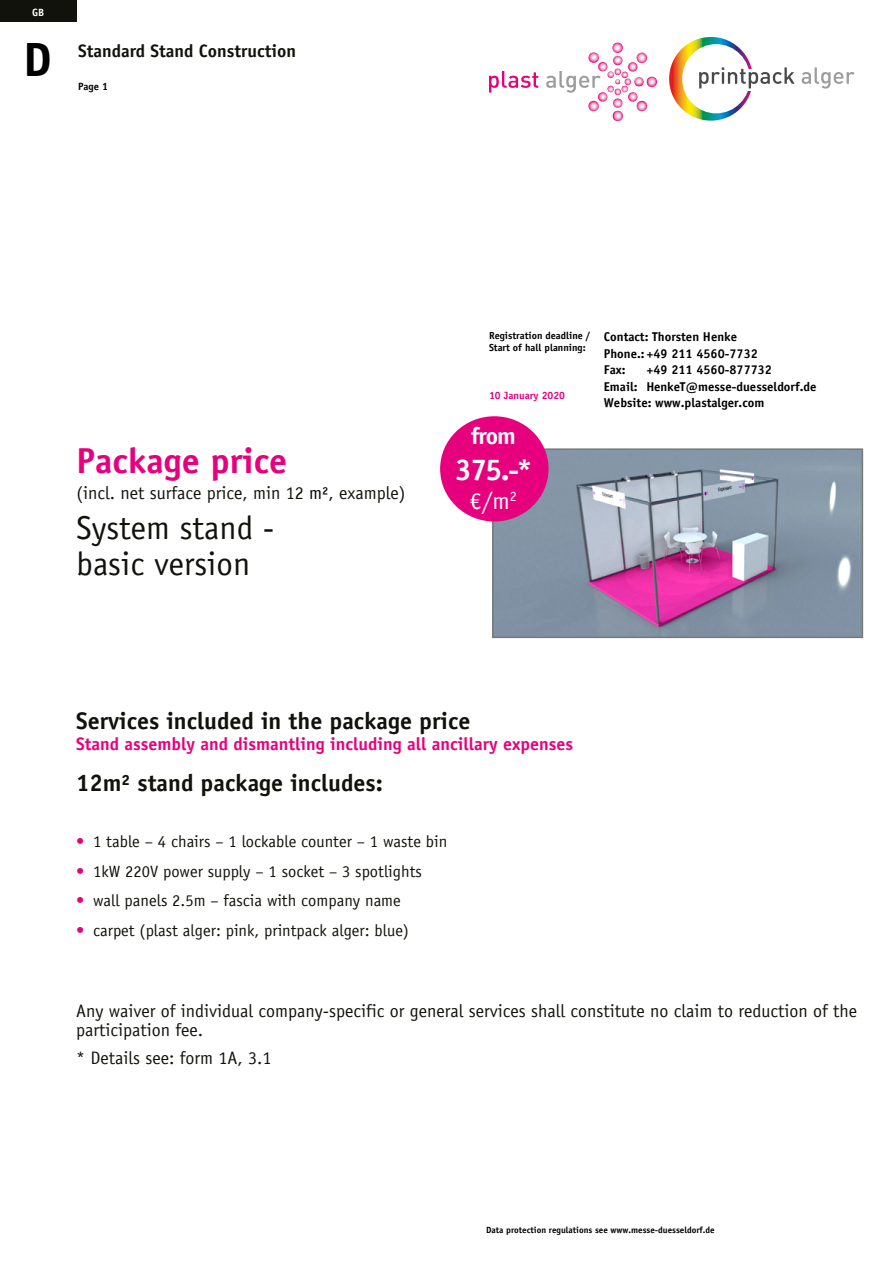
<style>
.page{position:relative;width:893px;height:1263px;background:#fff}
.page>*{position:absolute;margin:0;border:0;box-sizing:border-box;transform-origin:0 0}
.t1{font:700 48px "Officina Sans";color:#000}
.t2{font:700 36px "Officina Sans";color:#e6007e}
.t3{font:33px/36px "Officina Sans";color:#12120c}
.t4{font:700 30px "Officina Sans";color:#fff}
.t5{font:700 24px "Officina Sans";color:#12120c}
.t6{font:700 24px "Officina Sans";color:#fff}
.t7{font:24px "Officina Sans";color:#fff}
.t8{font:18px/19.2px "Officina Sans";color:#12120c}
.t9{font:700 18px "Officina Sans";color:#e6007e}
.t10{font:700 18px "Officina Sans";color:#12120c}
.t11{font:16.5px "Officina Sans";color:#12120c}
.t12{font:700 12.75px/16.5px "Officina Sans";color:#000}
.t13{font:700 10.5px "Officina Sans";color:#e6007e}
.t14{font:700 10.5px "Officina Sans";color:#000}
.t15{font:700 10.5px "Officina Sans";color:#fff}
.t16{font:700 10.2px/11.7px "Officina Sans";color:#000}
.t17{font:700 9px "Officina Sans";color:#000}
.s1{color:#000}
.s2{color:#e6007e}
</style>
<div class="page">
<svg style="left:489px;top:71px;width:49px;height:22px"></svg>
<svg style="left:546px;top:43px;width:111px;height:78px"></svg>
<svg style="left:669px;top:37px;width:84px;height:84px;background:#a48e4f"></svg>
<div style="left:709px;top:69px;width:73px;height:22px;background:#fff"></div>
<div style="left:682px;top:44px;width:68px;height:69px;background:#fff;border-radius:50%"></div>
<svg style="left:699px;top:67px;width:96px;height:21px"></svg>
<svg style="left:802px;top:67px;width:53px;height:22px"></svg>
<div style="left:0;top:0;width:77px;height:21px;background:#12120c"></div>
<img style="left:495px;top:451px;width:365px;height:184px">
<div style="left:492px;top:448px;width:371px;height:190px;border:2px solid #767978"></div>
<div style="left:440px;top:416px;width:109px;height:105px;background:#e6007e;border-radius:50%"></div>
<p class="t15" style="left:32px;top:6px;width:14px">GB</p>
<h1 class="t1" style="left:23px;top:30px;width:30px">D</h1>
<p class="t10" style="left:78px;top:40px;width:219px">Standard Stand Construction</p>
<p class="t14" style="left:78px;top:80px;width:31px">Page 1</p>
<h2 class="t2" style="left:77px;top:438px;width:212px">Package price</h2>
<p class="t8" style="left:77px;top:483px;width:330px">(incl. net surface price, min 12 <span class="s1">m²</span>, example)</p>
<h3 class="t3" style="left:77px;top:510px;width:200px">System stand - basic version</h3>
<p class="t16" style="left:489px;top:330px;width:103px">Registration deadline /<br>Start of hall planning:</p>
<p class="t13" style="left:489px;top:388px;width:78px">10 January 2020</p>
<h3 class="t6" style="left:471px;top:421px;width:46px">from</h3>
<h3 class="t4" style="left:455px;top:451px;width:79px">375.-*</h3>
<h3 class="t7" style="left:470px;top:487px;width:48px">€/m<sup>2</sup></h3>
<p class="t12" style="left:604px;top:328px;width:156px">Contact: Thorsten Henke<br>Phone.:+49 211 4560-7732<br>Fax:</p>
<p class="t12" style="left:604px;top:361px;width:214px;text-indent:43px">+49 211 4560-877732<br>Email: HenkeT@messe-duesseldorf.de<br>Website: www.plastalger.com</p>
<h3 class="t5" style="left:76px;top:705px;width:396px">Services included in the package price</h3>
<p class="t9" style="left:76px;top:732px;width:498px">Stand assembly and dismantling including all ancillary expenses</p>
<h3 class="t5" style="left:76px;top:768px;width:308px">12m² stand package includes:</h3>
<p class="t11" style="left:76px;top:832px;width:373px"><span class="s2">•</span> 1 table – 4 chairs – 1 lockable counter – 1 waste bin</p>
<p class="t11" style="left:76px;top:862px;width:347px"><span class="s2">•</span> 1kW 220V power supply – 1 socket – 3 spotlights</p>
<p class="t11" style="left:76px;top:891px;width:326px"><span class="s2">•</span> wall panels 2.5m – fascia with company name</p>
<p class="t11" style="left:76px;top:921px;width:334px"><span class="s2">•</span> carpet (plast alger: pink, printpack alger: blue)</p>
<p class="t8" style="left:76px;top:1001px;width:783px">Any waiver of individual company-specific or general services shall constitute no claim to reduction of the participation fee.</p>
<p class="t8" style="left:76px;top:1048px;width:197px">* Details see: form 1A, 3.1</p>
<p class="t17" style="left:486px;top:1224px;width:230px">Data protection regulations see www.messe-duesseldorf.de</p>
</div>
